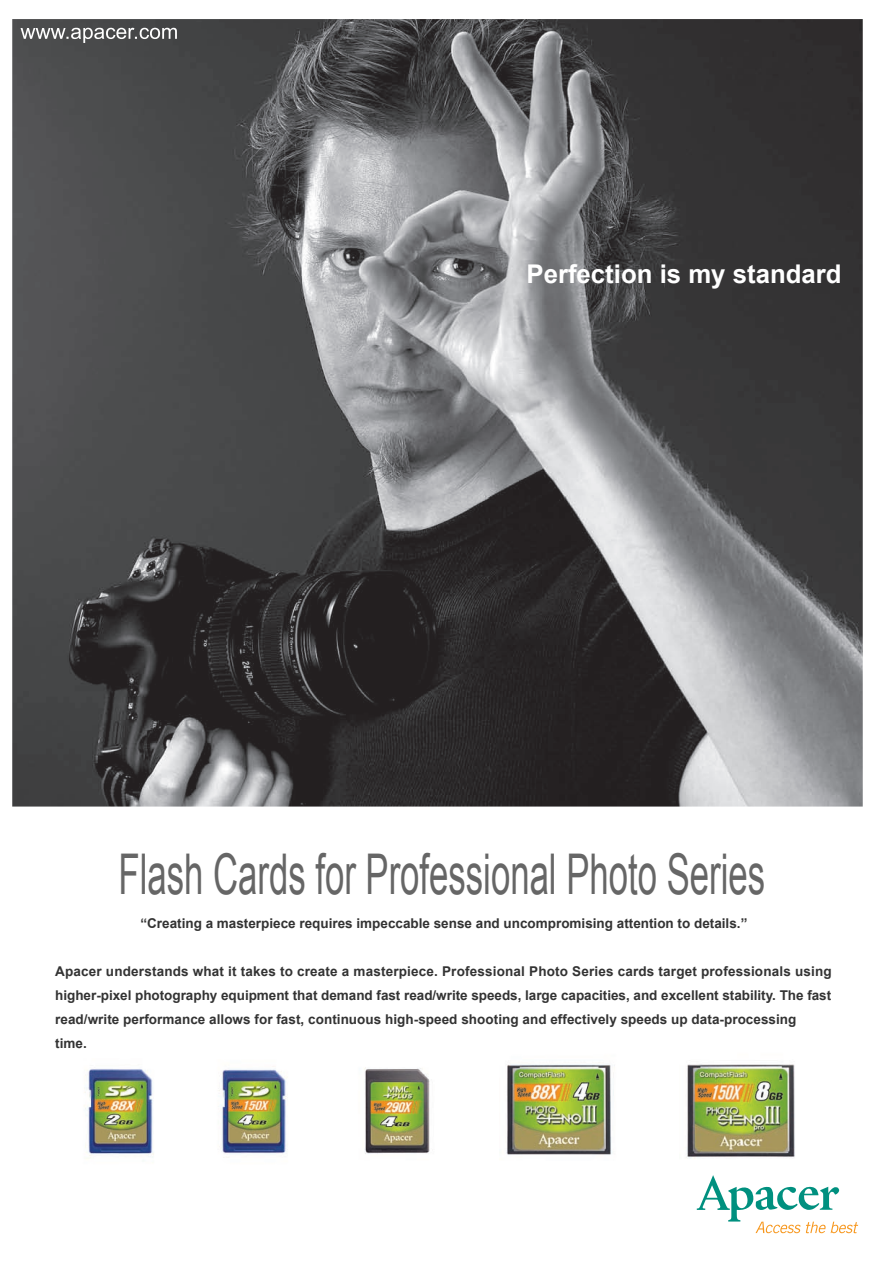
<style>
.page{position:relative;width:883px;height:1263px;background:#fff}
.page>*{position:absolute;margin:0;border:0;box-sizing:border-box;transform-origin:0 0}
.t1{font:56.25px "Arial";color:#666;scale:.62 1}
.t2{font:700 25.8px "Arial";color:#fff}
.t3{font:700 13.5px/24px "Arial";letter-spacing:.005em;color:#333}
</style>
<div class="page">
<img style="left:686px;top:1064px;width:109px;height:95px">
<img style="left:12px;top:19px;width:851px;height:787px">
<svg style="left:21px;top:28px;width:156px;height:15px"></svg>
<svg style="left:697px;top:1175px;width:161px;height:58px"></svg>
<img style="left:84px;top:1069px;width:70px;height:90px">
<img style="left:219px;top:1069px;width:69px;height:89px">
<img style="left:364px;top:1067px;width:66px;height:87px">
<img style="left:506px;top:1062px;width:108px;height:93px">
<h2 class="t2" style="left:526px;top:259px;width:317px">Perfection is my standard</h2>
<h1 class="t1" style="left:118px;top:843px;width:1044px">Flash Cards for Professional Photo Series</h1>
<p class="t3" style="left:140px;top:911px;width:608px">“Creating a masterpiece requires impeccable sense and uncompromising attention to details.”</p>
<p class="t3" style="left:55px;top:959px;width:778px">Apacer understands what it takes to create a masterpiece. Professional Photo Series cards target professionals using higher-pixel photography equipment that demand fast read/write speeds, large capacities, and excellent stability. The fast read/write performance allows for fast, continuous high-speed shooting and effectively speeds up data-processing<br>time.</p>
</div>
